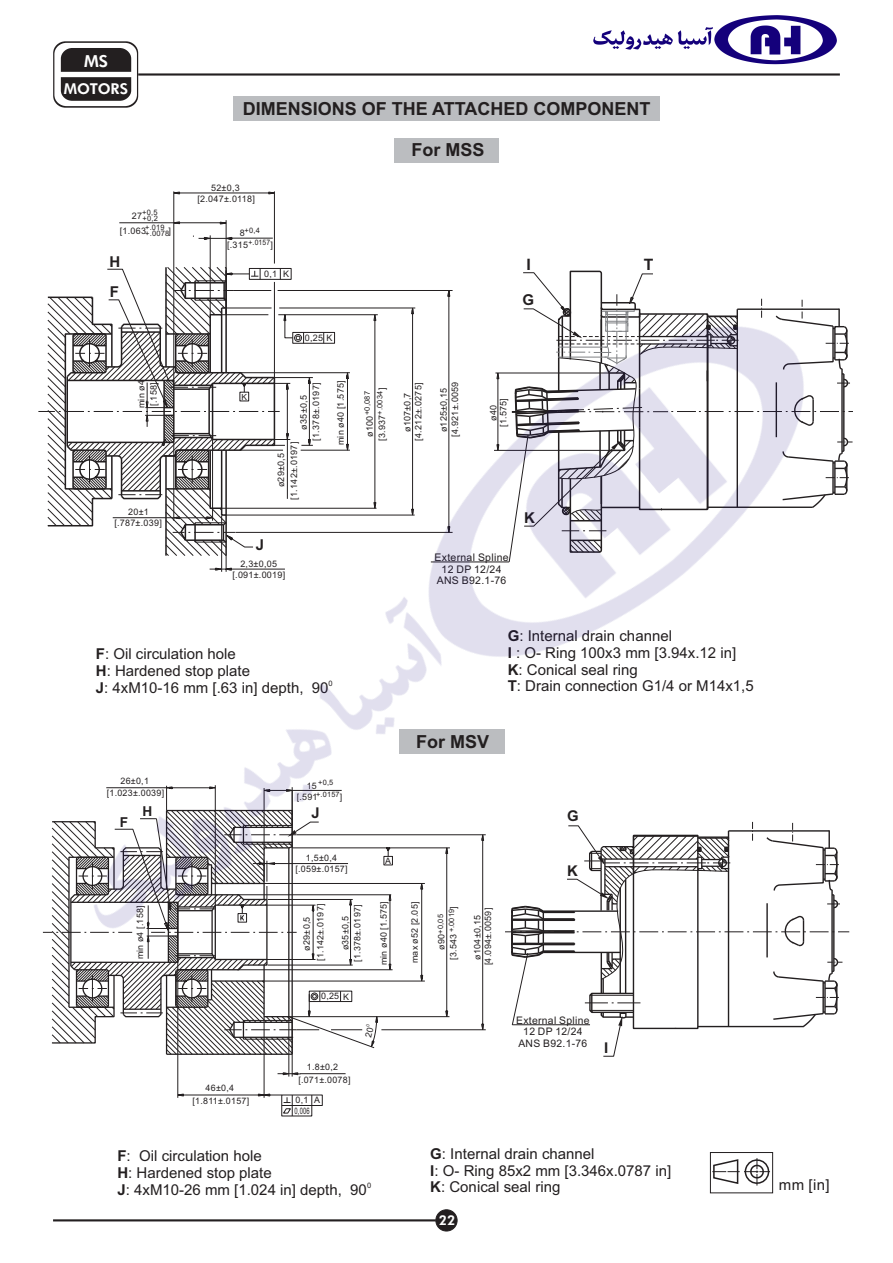
<style>
.page{position:relative;width:893px;height:1263px;background:#fff}
.page>*{position:absolute;margin:0;border:0;box-sizing:border-box;transform-origin:0 0}
.t1{font:700 18px "Arial";color:#231f20}
.t2{font:800 16.65px "Futura BT";color:#fff}
.t3{font:700 15.75px "Arial";color:#231f20}
.t4{font:15px/17.1px "Arial";color:#231f20}
.t5{font:800 15px "Futura BT";color:#fff}
.t6{font:700 15px "Arial";color:#231f20}
.t7{font:700 14.85px "Arial";color:#231f20}
.t8{font:700 13.65px "Arial";color:#231f20}
.t9{font:800 13.5px "Futura BT";color:#fff}
.t10{font:10.5px/11.7px "Arial";letter-spacing:.03em;color:#231f20;text-align:center}
.t11{font:10.35px/11.6px "Arial";letter-spacing:.03em;color:#231f20;text-align:center}
.t12{font:9px/11.2px "Arial";letter-spacing:.03em;color:#231f20;text-align:center}
.t13{font:8.85px/13.6px "Arial";letter-spacing:.03em;color:#231f20;text-align:center}
.t14{font:8.4px "Arial";color:#231f20}
.t15{font:7.5px/6.4px "Arial";letter-spacing:.03em;color:#231f20}
.t16{font:7.5px "Arial";letter-spacing:.03em;color:#231f20;scale:.9 1}
.t17{font:7.35px/11.1px "Arial";letter-spacing:.03em;color:#231f20}
.s1{font-size:9px}
.s2{font-weight:700}
.s3{font-size:8.85px}
</style>
<div class="page">
<hr style="left:138px;top:73px;width:702px;height:3px;background:#231f20">
<hr style="left:53px;top:1219px;width:383px;height:2px;background:#231f20">
<div style="left:436px;top:1210px;width:21px;height:21px;background:#231f20;border-radius:50%"></div>
<div style="left:436px;top:1210px;width:21px;height:21px;border:1px solid #231f20;border-radius:50%"></div>
<div style="left:233px;top:97px;width:427px;height:24px;background:#bbbdc0"></div>
<div style="left:394px;top:138px;width:105px;height:24px;background:#bbbdc0"></div>
<div style="left:710px;top:1152px;width:63px;height:41px;border:1px solid #231f20"></div>
<svg style="left:712px;top:1158px;width:58px;height:28px"></svg>
<svg style="left:511px;top:1015px;width:306px;height:42px"></svg>
<hr style="left:512px;top:1024px;width:78px;height:1px;background:#231f20">
<hr style="left:287px;top:1016px;width:162px;height:1px;background:#231f20">
<hr style="left:177px;top:961px;width:1px;height:137px;background:#231f20">
<hr style="left:183px;top:1095px;width:75px;height:1px;background:#231f20">
<hr style="left:264px;top:1017px;width:1px;height:81px;background:#231f20">
<hr style="left:288px;top:1017px;width:1px;height:60px;background:#231f20">
<hr style="left:292px;top:1017px;width:1px;height:60px;background:#231f20">
<svg style="left:278px;top:1072px;width:68px;height:4px"></svg>
<div style="left:281px;top:1095px;width:42px;height:11px;border:1px solid #231f20"></div>
<div style="left:281px;top:1105px;width:31px;height:11px;border:1px solid #231f20"></div>
<svg style="left:258px;top:1093px;width:35px;height:23px"></svg>
<svg style="left:177px;top:1093px;width:7px;height:4px"></svg>
<hr style="left:381px;top:1029px;width:105px;height:1px;background:#231f20">
<svg style="left:481px;top:1015px;width:4px;height:16px"></svg>
<hr style="left:226px;top:220px;width:1px;height:47px;background:#231f20">
<svg style="left:220px;top:221px;width:7px;height:4px"></svg>
<svg style="left:167px;top:221px;width:13px;height:3px"></svg>
<hr style="left:173px;top:191px;width:1px;height:190px;background:#231f20">
<hr style="left:210px;top:235px;width:1px;height:80px;background:#231f20">
<svg style="left:173px;top:191px;width:101px;height:4px"></svg>
<hr style="left:274px;top:191px;width:1px;height:73px;background:#231f20">
<svg style="left:193px;top:236px;width:39px;height:4px"></svg>
<hr style="left:229px;top:238px;width:44px;height:1px;background:#231f20">
<hr style="left:119px;top:222px;width:103px;height:1px;background:#231f20">
<svg style="left:53px;top:41px;width:85px;height:67px"></svg>
<img style="left:38px;top:248px;width:815px;height:767px">
<img style="left:593px;top:15px;width:244px;height:50px">
<svg style="left:43px;top:786px;width:350px;height:270px"></svg>
<p class="t2" style="left:84px;top:51px;width:26px">MS</p>
<p class="t5" style="left:64px;top:80px;width:66px">MOTORS</p>
<p class="t12" style="left:132px;top:211px;width:12px">27</p>
<p class="t15" style="left:142px;top:209px;width:17px">+0,5 +0,2</p>
<p class="t15" style="left:145px;top:231px;width:26px">+.0078</p>
<p class="t15" style="left:145px;top:225px;width:21px">+.019</p>
<p class="t12" style="left:120px;top:226px;width:28px">[1.063</p>
<p class="t12" style="left:169px;top:226px;width:4px">]</p>
<p class="t6" style="left:110px;top:253px;width:12px">H</p>
<p class="t6" style="left:110px;top:283px;width:11px">F</p>
<p class="t1" style="left:243px;top:98px;width:409px">DIMENSIONS OF THE ATTACHED COMPONENT</p>
<p class="t1" style="left:411px;top:140px;width:75px">For MSS</p>
<p class="t12" style="left:198px;top:183px;width:59px">52±0,3 [2.047±.0118]</p>
<p class="t15" style="left:240px;top:228px;width:21px"><span class="s1">8</span>+0,4</p>
<p class="t12" style="left:227px;top:240px;width:23px">[.315</p>
<p class="t12" style="left:271px;top:240px;width:4px">]</p>
<p class="t16" style="left:248px;top:240px;width:26px">+.0157</p>
<p class="t12" style="left:264px;top:269px;width:26px">0,1 K</p>
<p class="t12" style="left:305px;top:333px;width:29px">0,25 K</p>
<p class="t3" style="left:526px;top:255px;width:6px">I</p>
<p class="t3" style="left:644px;top:256px;width:11px">T</p>
<p class="t6" style="left:522px;top:291px;width:13px">G</p>
<p class="t12" style="left:136px;top:408px;width:30px;line-height:12.5px;text-align:left;rotate:-90deg">min ø4 [.158]</p>
<p class="t12" style="left:402px;top:441px;width:59px;rotate:-90deg">ø107±0,7 [4.212±.0275]</p>
<p class="t12" style="left:439px;top:432px;width:46px;rotate:-90deg">ø125±0,15</p>
<p class="t12" style="left:298px;top:441px;width:59px;line-height:12.3px;rotate:-90deg">ø35±0,5 [1.378±.0197]</p>
<p class="t12" style="left:336px;top:445px;width:66px;rotate:-90deg">min ø40 [1.575]</p>
<p class="t12" style="left:450px;top:437px;width:57px;rotate:-90deg">[4.921±.0059</p>
<p class="t12" style="left:377px;top:390px;width:4px;rotate:-90deg">]</p>
<p class="t15" style="left:377px;top:415px;width:25px;rotate:-90deg">+.0034</p>
<p class="t15" style="left:364px;top:415px;width:26px;rotate:-90deg">+0,087</p>
<p class="t14" style="left:241px;top:393px;width:7px">K</p>
<p class="t12" style="left:377px;top:441px;width:28px;rotate:-90deg">[3.937</p>
<p class="t12" style="left:365px;top:437px;width:23px;rotate:-90deg">ø100</p>
<p class="t12" style="left:275px;top:500px;width:59px;line-height:12.8px;rotate:-90deg">ø29±0,5 [1.142±.0197]</p>
<p class="t12" style="left:114px;top:507px;width:49px">20±1 [.787±.039]</p>
<p class="t6" style="left:256px;top:536px;width:10px">J</p>
<p class="t12" style="left:489px;top:427px;width:31px;line-height:10.1px;rotate:-90deg">ø40 [1.575]</p>
<p class="t12" style="left:232px;top:559px;width:54px">2,3±0,05 [.091±.0019]</p>
<p class="t10" style="left:434px;top:552px;width:76px">External Spline<br>12 DP 12/24<br>ANS B92.1-76</p>
<p class="t6" style="left:524px;top:509px;width:12px">K</p>
<p class="t4" style="left:96px;top:647px;width:234px"><span class="s2">F</span>: Oil circulation hole<br><span class="s2">H</span>: Hardened stop plate<br><span class="s2">J</span>: 4xM10-16 mm [.63 in] depth, 90</p>
<p class="t15" style="left:328px;top:681px;width:6px">0</p>
<p class="t4" style="left:508px;top:629px;width:166px"><span class="s2">G</span>: Internal drain channel</p>
<p class="t4" style="left:508px;top:662px;width:132px"><span class="s2">K</span>: Conical seal ring</p>
<p class="t4" style="left:508px;top:646px;width:230px"><span class="s2">I</span> : O- Ring 100x3 mm [3.94x.12 in]</p>
<p class="t4" style="left:508px;top:679px;width:247px"><span class="s2">T</span>: Drain connection G1/4 or M14x1,5</p>
<p class="t1" style="left:416px;top:731px;width:75px">For MSV</p>
<p class="t13" style="left:107px;top:776px;width:59px;line-height:11.2px">26±0,1 [1.023±.0039]</p>
<p class="t8" style="left:120px;top:815px;width:10px">F</p>
<p class="t8" style="left:143px;top:803px;width:11px">H</p>
<p class="t17" style="left:316px;top:778px;width:25px;line-height:11.6px;text-indent:-10px"><span class="s3">15</span> +0,5 +.0157</p>
<p class="t13" style="left:297px;top:791px;width:22px">[.591</p>
<p class="t13" style="left:340px;top:791px;width:4px">]</p>
<p class="t7" style="left:312px;top:804px;width:10px">J</p>
<p class="t13" style="left:295px;top:853px;width:54px;line-height:11.7px">1,5±0,4 [.059±.0157]</p>
<p class="t13" style="left:385px;top:855px;width:7px">A</p>
<p class="t7" style="left:567px;top:808px;width:13px">G</p>
<p class="t7" style="left:567px;top:862px;width:12px">K</p>
<p class="t13" style="left:134px;top:959px;width:55px;rotate:-90deg">min ø4 [.158]</p>
<p class="t13" style="left:301px;top:961px;width:59px;rotate:-90deg">ø29±0,5 [1.142±.0197]</p>
<p class="t13" style="left:340px;top:962px;width:59px;line-height:12.1px;rotate:-90deg">ø35±0,5 [1.378±.0197]</p>
<p class="t13" style="left:378px;top:965px;width:66px;rotate:-90deg">min ø40 [1.575]</p>
<p class="t13" style="left:473px;top:965px;width:59px;line-height:10.6px;rotate:-90deg">ø104±0,15 [4.094±.0059]</p>
<p class="t13" style="left:409px;top:963px;width:63px;rotate:-90deg">max ø52 [2.05]</p>
<p class="t13" style="left:447px;top:909px;width:4px;rotate:-90deg">]</p>
<p class="t17" style="left:436px;top:934px;width:26px;rotate:-90deg">+0,05 +.0019</p>
<p class="t13" style="left:436px;top:960px;width:27px;line-height:12px;text-align:right;rotate:-90deg">ø90 [3.543</p>
<p class="t13" style="left:321px;top:990px;width:29px">0,25 K</p>
<p class="t11" style="left:516px;top:1015px;width:75px">External Spline<br>12 DP 12/24<br>ANS B92.1-76</p>
<p class="t7" style="left:604px;top:1040px;width:6px">I</p>
<p class="t13" style="left:192px;top:1083px;width:58px;line-height:12.8px">46±0,4 [1.811±.0157]</p>
<p class="t13" style="left:298px;top:1062px;width:54px;line-height:12.5px">1.8±0,2 [.071±.0078]</p>
<p class="t13" style="left:294px;top:1096px;width:27px;line-height:10.5px;text-align:left">0,1 A<br>0,006</p>
<p class="t4" style="left:430px;top:1146px;width:166px"><span class="s2">G</span>: Internal drain channel</p>
<p class="t4" style="left:117px;top:1149px;width:251px"><span class="s2">F</span>: Oil circulation hole<br><span class="s2">H</span>: Hardened stop plate<br><span class="s2">J</span>: 4xM10-26 mm [1.024 in] depth, 90</p>
<p class="t4" style="left:430px;top:1163px;width:242px"><span class="s2">I</span>: O- Ring 85x2 mm [3.346x.0787 in]<br><span class="s2">K</span>: Conical seal ring</p>
<p class="t15" style="left:367px;top:1183px;width:6px">0</p>
<p class="t4" style="left:779px;top:1178px;width:52px">mm [in]</p>
<p class="t9" style="left:439px;top:1213px;width:18px">22</p>
</div>
